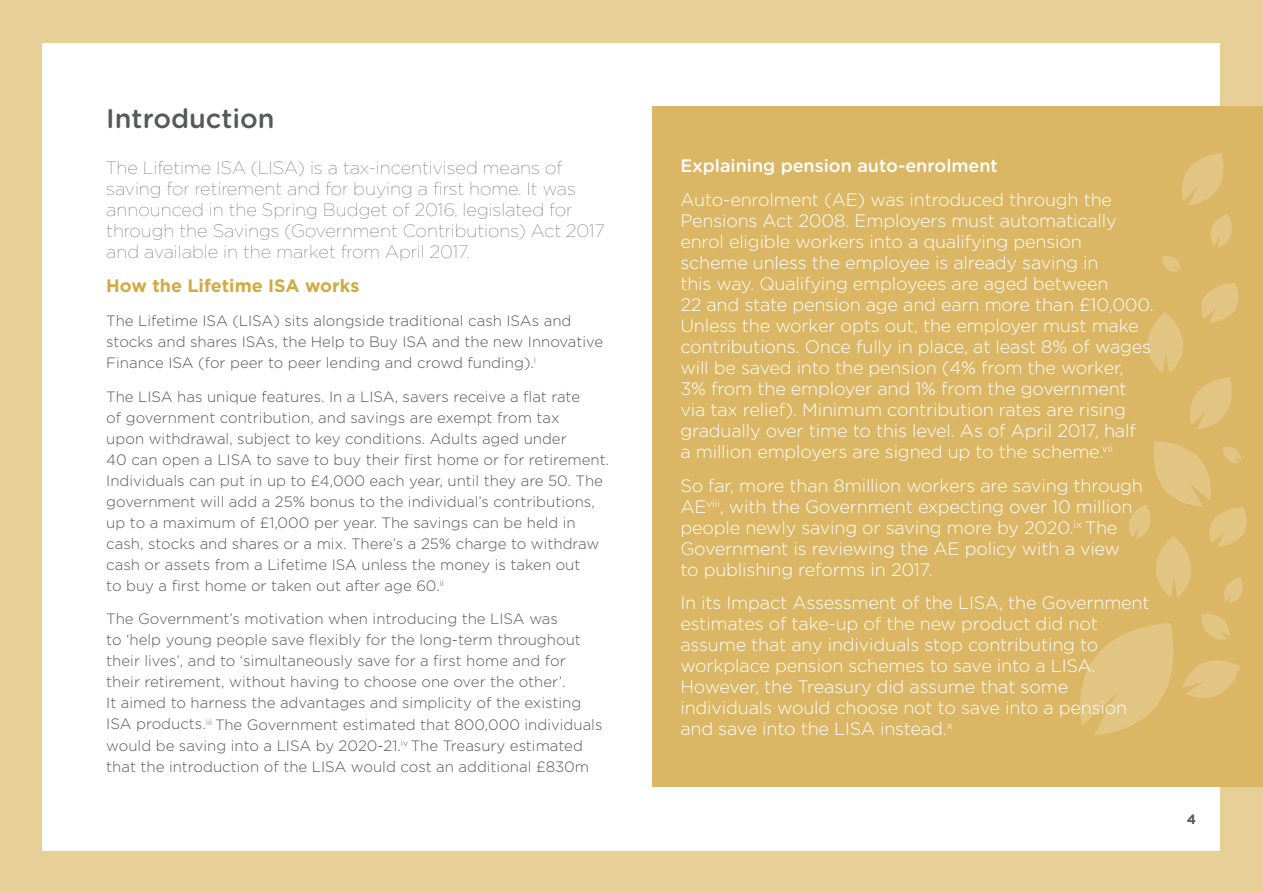
<style>
.page{position:relative;width:1263px;height:893px;background:#e8ce97}
.page>*{position:absolute;margin:0;border:0;box-sizing:border-box;transform-origin:0 0}
.t1{font:500 27px "Gotham Rounded";color:#57585a}
.t2{font:300 18px/21px "Gotham Rounded";letter-spacing:-.01em;color:#fff}
.t3{font:100 18px/21px "Gotham";color:#57585a}
.t4{font:500 18px "Gotham Rounded";color:#fff}
.t5{font:700 18px "Gotham";color:#d2aa42}
.t6{font:300 15px/21px "Gotham";color:#57585a}
.t7{font:700 13.5px "Gotham";color:#57585a}
</style>
<div class="page">
<div style="left:43px;top:43px;width:1177px;height:807px;background:#fff"></div>
<div style="left:653px;top:106px;width:610px;height:681px;background:#dbb765"></div>
<svg style="left:1148px;top:283px;width:91px;height:147px"></svg>
<svg style="left:1182px;top:153px;width:42px;height:52px"></svg>
<svg style="left:1162px;top:256px;width:19px;height:16px"></svg>
<svg style="left:1080px;top:441px;width:167px;height:295px"></svg>
<svg style="left:1210px;top:214px;width:22px;height:34px"></svg>
<h1 class="t1" style="left:106px;top:99px;width:170px">Introduction</h1>
<p class="t3" style="left:106px;top:157px;width:499px">The Lifetime ISA (LISA) is a tax-incentivised means of saving for retirement and for buying a first home. It was announced in the Spring Budget of 2016, legislated for through the Savings (Government Contributions) Act 2017 and available in the market from April 2017.</p>
<p class="t5" style="left:106px;top:275px;width:255px">How the Lifetime ISA works</p>
<p class="t6" style="left:106px;top:310px;width:498px">The Lifetime ISA (LISA) sits alongside traditional cash ISAs and stocks and shares ISAs, the Help to Buy ISA and the new Innovative<br>Finance ISA (for peer to peer lending and crowd funding).<sup>i</sup></p>
<p class="t6" style="left:106px;top:386px;width:504px">The LISA has unique features. In a LISA, savers receive a flat rate<br>of government contribution, and savings are exempt from tax<br>upon withdrawal, subject to key conditions. Adults aged under<br>40 can open a LISA to save to buy their first home or for retirement.<br>Individuals can put in up to £4,000 each year, until they are 50. The government will add a 25% bonus to the individual’s contributions, up to a maximum of £1,000 per year. The savings can be held in cash, stocks and shares or a mix. There’s a 25% charge to withdraw cash or assets from a Lifetime ISA unless the money is taken out<br>to buy a first home or taken out after age 60.<sup>ii</sup></p>
<p class="t6" style="left:106px;top:609px;width:498px">The Government’s motivation when introducing the LISA was<br>to ‘help young people save flexibly for the long-term throughout their lives’, and to ‘simultaneously save for a first home and for their retirement, without having to choose one over the other’.<br>It aimed to harness the advantages and simplicity of the existing ISA products.<sup>iii</sup> The Government estimated that 800,000 individuals would be saving into a LISA by 2020-21.<sup>iv</sup> The Treasury estimated that the introduction of the LISA would cost an additional £830m</p>
<p class="t4" style="left:680px;top:153px;width:319px">Explaining pension auto-enrolment</p>
<p class="t2" style="left:680px;top:188px;width:475px">Auto-enrolment (AE) was introduced through the Pensions Act 2008. Employers must automatically enrol eligible workers into a qualifying pension<br>scheme unless the employee is already saving in<br>this way. Qualifying employees are aged between<br>22 and state pension age and earn more than £10,000.<br>Unless the worker opts out, the employer must make contributions. Once fully in place, at least 8% of wages will be saved into the pension (4% from the worker,<br>3% from the employer and 1% from the government via tax relief). Minimum contribution rates are rising gradually over time to this level. As of April 2017, half<br>a million employers are signed up to the scheme.<sup>vii</sup></p>
<p class="t2" style="left:680px;top:474px;width:464px">So far, more than 8million workers are saving through AE<sup>viii</sup>, with the Government expecting over 10 million people newly saving or saving more by 2020.<sup>ix</sup> The Government is reviewing the AE policy with a view<br>to publishing reforms in 2017.</p>
<p class="t2" style="left:680px;top:592px;width:471px">In its Impact Assessment of the LISA, the Government estimates of take-up of the new product did not assume that any individuals stop contributing to workplace pension schemes to save into a LISA.<br>However, the Treasury did assume that some individuals would choose not to save into a pension and save into the LISA instead.<sup>x</sup></p>
<p class="t7" style="left:1187px;top:811px;width:11px">4</p>
</div>
